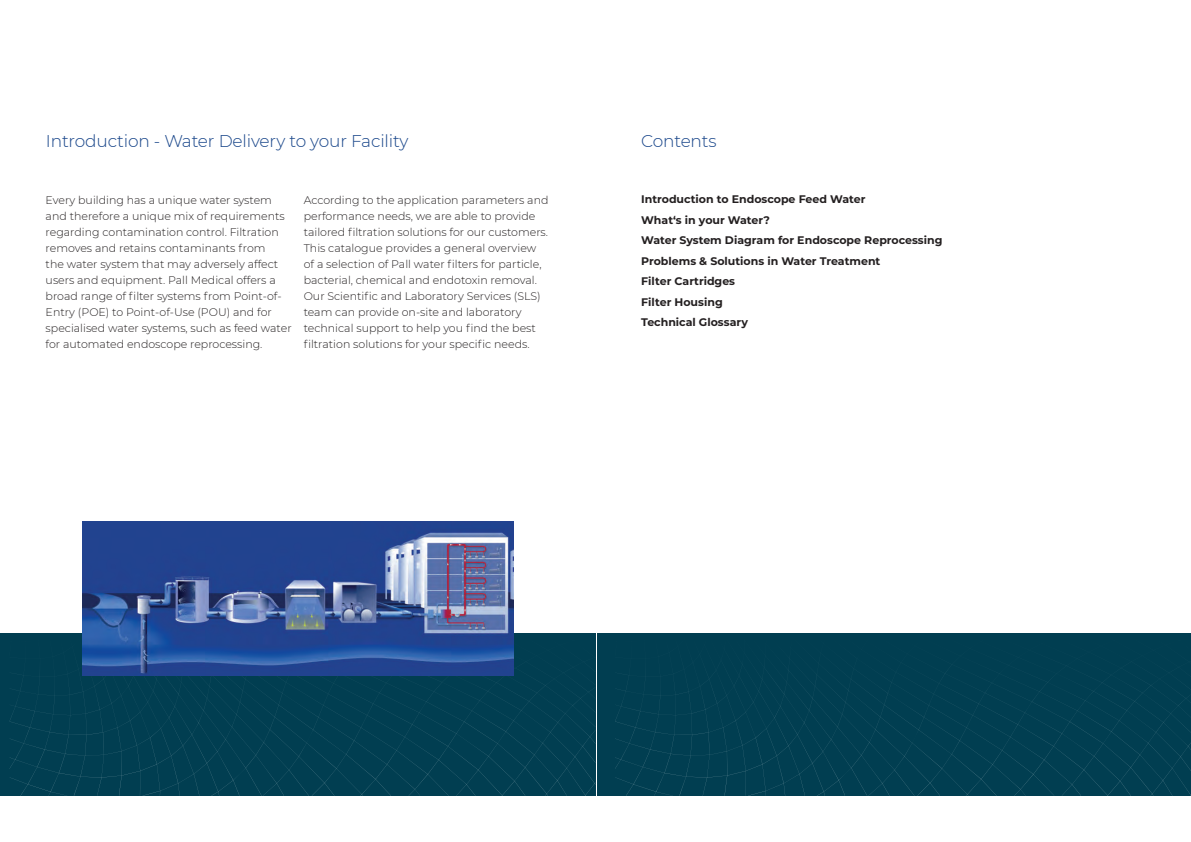
<style>
.page{position:relative;width:1191px;height:842px;background:#fff}
.page>*{position:absolute;margin:0;border:0;box-sizing:border-box;transform-origin:0 0}
.t1{font:300 17px "Montserrat";letter-spacing:-.01em;color:#19468a}
.t2{font:300 11px/16px "Montserrat";color:#231f20}
.t3{font:700 11px/20.5px "Montserrat";color:#231f20}
</style>
<div class="page">
<div style="left:0;top:634px;width:595px;height:162px;background:#013e51"></div>
<img style="left:409px;top:634px;width:186px;height:162px">
<img style="left:9px;top:675px;width:400px;height:93px">
<img style="left:82px;top:522px;width:431px;height:153px">
<div style="left:597px;top:634px;width:594px;height:162px;background:#013e51"></div>
<img style="left:1014px;top:682px;width:177px;height:114px">
<img style="left:615px;top:670px;width:399px;height:98px">
<h1 class="t1" style="left:46px;top:129px;width:364px">Introduction - Water Delivery to your Facility</h1>
<p class="t2" style="left:46px;top:192px;width:247px">Every building has a unique water system and therefore a unique mix of requirements regarding contamination control. Filtration removes and retains contaminants from<br>the water system that may adversely affect users and equipment. Pall Medical offers a broad range of filter systems from Point-of-Entry (POE) to Point-of-Use (POU) and for specialised water systems, such as feed water for automated endoscope reprocessing.</p>
<p class="t2" style="left:304px;top:192px;width:246px">According to the application parameters and performance needs, we are able to provide tailored filtration solutions for our customers.<br>This catalogue provides a general overview of a selection of Pall water filters for particle, bacterial, chemical and endotoxin removal.<br>Our Scientific and Laboratory Services (SLS) team can provide on-site and laboratory technical support to help you find the best filtration solutions for your specific needs.</p>
<h1 class="t1" style="left:641px;top:129px;width:77px">Contents</h1>
<p class="t3" style="left:641px;top:189px;width:303px">Introduction to Endoscope Feed Water<br>What‘s in your Water?<br>Water System Diagram for Endoscope Reprocessing<br>Problems &amp; Solutions in Water Treatment<br>Filter Cartridges<br>Filter Housing<br>Technical Glossary</p>
</div>
